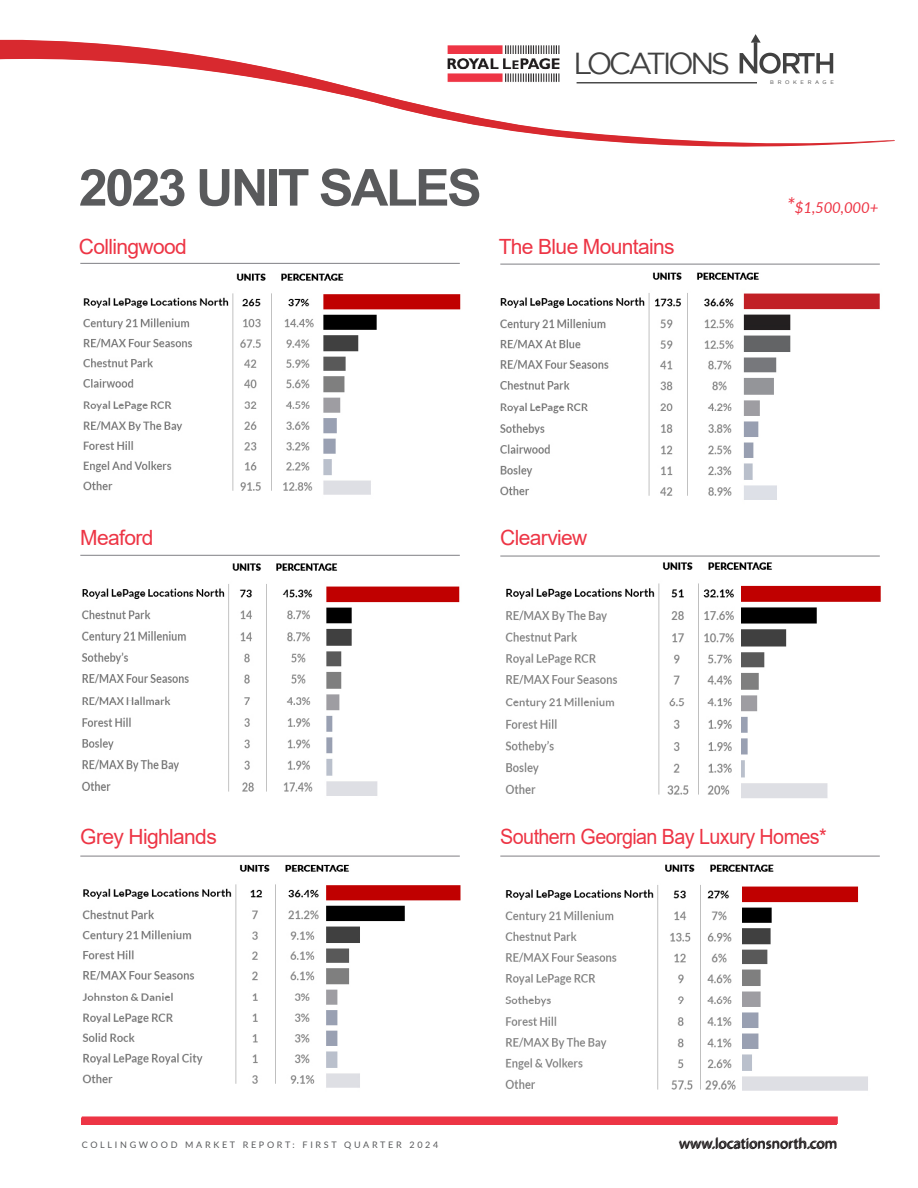
<style>
.page{position:relative;width:918px;height:1188px;background:#fff}
.page>*{position:absolute;margin:0;border:0;box-sizing:border-box;transform-origin:0 0}
.t1{font:700 51px "Arial";letter-spacing:-.05em;color:#595a5c}
.t2{font:30.3px "Gotham";letter-spacing:-.115em;color:#414141}
.t3{font:21px "Arial";letter-spacing:-.03em;color:#ed3545}
.t4{font:21px "Arial";letter-spacing:-.03em;color:#ed3545;scale:.94 1}
.t5{font:15px "Myriad Pro";color:#231f20}
.t6{font:italic 15px "Lato";letter-spacing:-.01em;color:#ed3545}
.t7{font:9px "Lato";letter-spacing:.3em;color:#595a5c}
.t8{font:5.25px "Gotham";letter-spacing:.7em;color:#414141}
.s1{font-size:21px}
</style>
<div class="page">
<div style="left:81px;top:1118px;width:756px;height:7px;background:#ed3545"></div>
<img style="left:83px;top:273px;width:261px;height:218px">
<img style="left:323px;top:282px;width:138px;height:213px">
<hr style="left:80px;top:263px;width:380px;height:1px;background:#807f84">
<hr style="left:500px;top:264px;width:380px;height:1px;background:#807f84">
<hr style="left:80px;top:555px;width:380px;height:1px;background:#807f84">
<hr style="left:80px;top:856px;width:380px;height:1px;background:#807f84">
<hr style="left:500px;top:556px;width:380px;height:1px;background:#807f84">
<hr style="left:500px;top:856px;width:380px;height:1px;background:#807f84">
<img style="left:81px;top:563px;width:257px;height:229px">
<img style="left:325px;top:576px;width:135px;height:220px">
<img style="left:82px;top:864px;width:267px;height:220px">
<img style="left:326px;top:878px;width:135px;height:210px">
<img style="left:500px;top:272px;width:259px;height:224px">
<img style="left:741px;top:285px;width:139px;height:215px">
<img style="left:505px;top:562px;width:267px;height:233px">
<img style="left:741px;top:576px;width:140px;height:222px">
<img style="left:505px;top:864px;width:269px;height:227px">
<img style="left:743px;top:878px;width:125px;height:213px">
<div style="left:82px;top:1116px;width:756px;height:8px;background:#ed3545"></div>
<svg style="left:0;top:37px;width:894px;height:110px"></svg>
<h2 class="t2" style="left:573px;top:46px;width:158px">LOCATIONS</h2>
<p class="t1" style="left:79px;top:152px;width:404px">2023 UNIT SALES</p>
<p class="t3" style="left:79px;top:232px;width:110px">Collingwood</p>
<p class="t3" style="left:499px;top:232px;width:178px">The Blue Mountains</p>
<p class="t8" style="left:770px;top:80px;width:65px">BROKERAGE</p>
<p class="t6" style="left:787px;top:197px;width:93px"><span class="s1">*</span>$1,500,000+</p>
<p class="t3" style="left:80px;top:523px;width:75px">Meaford</p>
<p class="t3" style="left:500px;top:523px;width:89px">Clearview</p>
<p class="t3" style="left:80px;top:822px;width:138px">Grey Highlands</p>
<p class="t4" style="left:500px;top:822px;width:349px">Southern Georgian Bay Luxury Homes*</p>
<p class="t7" style="left:82px;top:1139px;width:358px">COLLINGWOOD MARKET REPORT: FIRST QUARTER 2024</p>
<p class="t5" style="left:680px;top:1134px;width:160px">www.locationsnorth.com</p>
</div>
